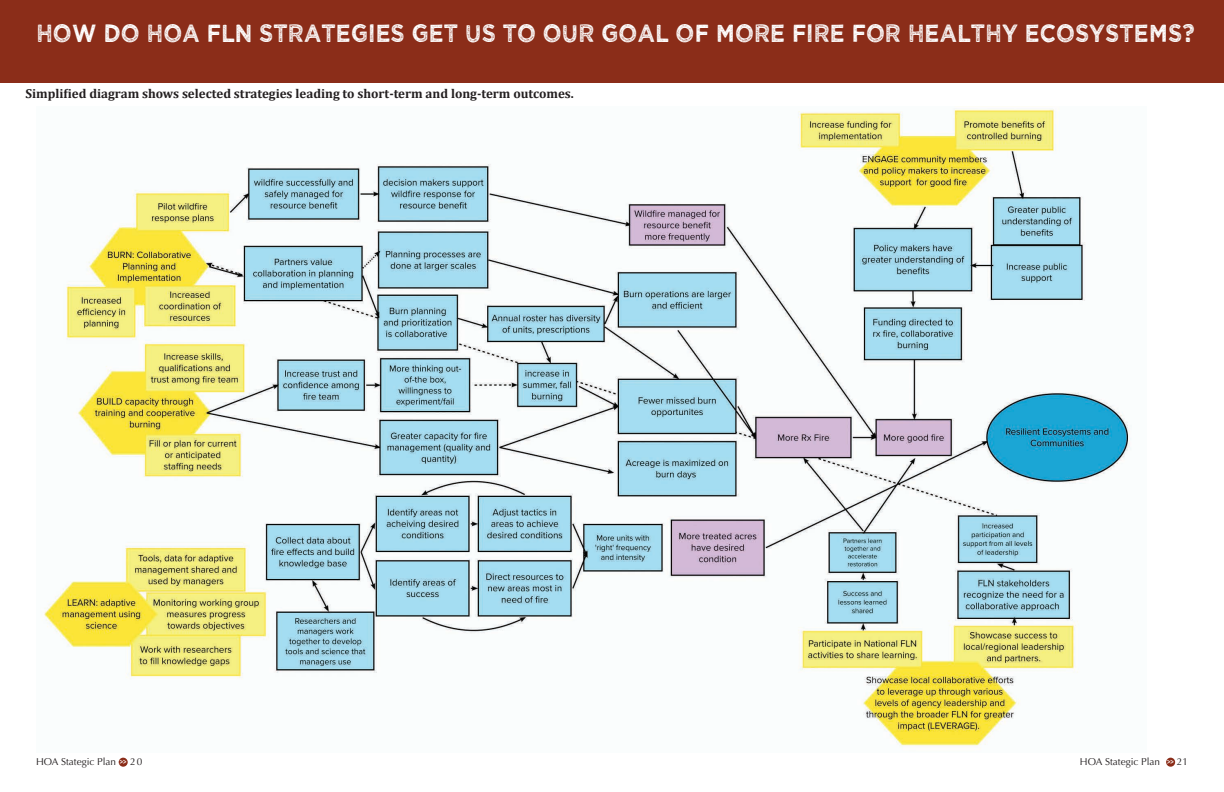
<style>
.page{position:relative;width:1224px;height:792px;background:#fff}
.page>*{position:absolute;margin:0;border:0;box-sizing:border-box;transform-origin:0 0}
.t1{font:25px "Wicked Grit";color:#fff;scale:.89 1}
.t2{font:700 13px "Cambria";color:#231f20}
.t3{font:10px "Optima";color:#231f20}
.t4{font:900 7.2px "Optima";color:#fff;scale:.69 1}
</style>
<div class="page">
<img style="left:44px;top:109px;width:1087px;height:640px">
<div style="left:0;top:0;width:1224px;height:82px;background:#8b2d19"></div>
<div style="left:119px;top:758px;width:9px;height:9px;background:#8b2d19;border-radius:50%"></div>
<div style="left:1166px;top:758px;width:9px;height:9px;background:#8b2d19;border-radius:50%"></div>
<h1 class="t1" style="left:36px;top:22px;width:1303px">HOW DO HOA FLN STRATEGIES GET US TO OUR GOAL OF MORE FIRE FOR HEALTHY ECOSYSTEMS?</h1>
<p class="t2" style="left:25px;top:86px;width:550px">Simplified diagram shows selected strategies leading to short-term and long-term outcomes.</p>
<p class="t3" style="left:36px;top:756px;width:82px">HOA Stategic Plan</p>
<p class="t3" style="left:130px;top:756px;width:14px">20</p>
<p class="t4" style="left:120px;top:757px;width:11px">&gt;&gt;</p>
<p class="t3" style="left:1080px;top:756px;width:82px">HOA Stategic Plan</p>
<p class="t3" style="left:1177px;top:756px;width:13px">21</p>
<p class="t4" style="left:1167px;top:757px;width:11px">&gt;&gt;</p>
</div>
